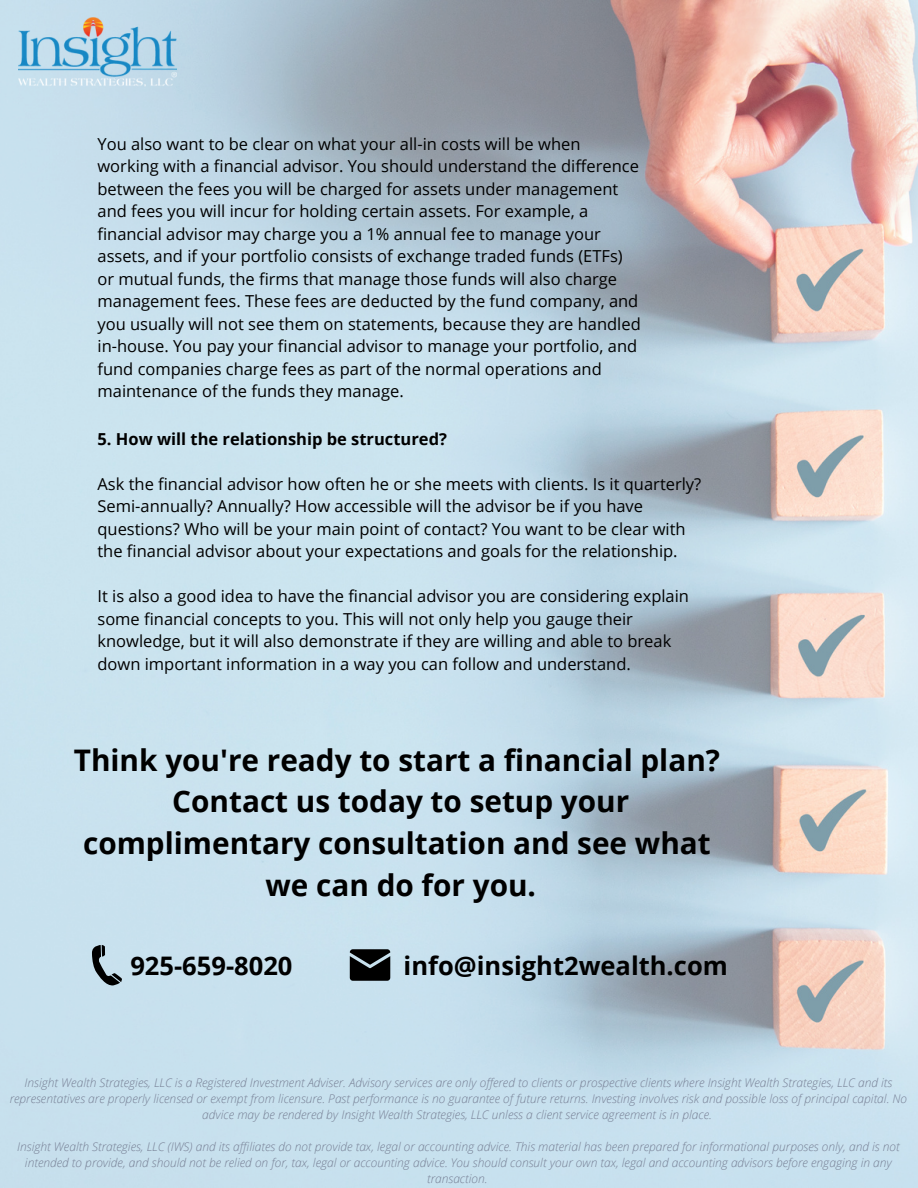
<style>
.page{position:relative;width:918px;height:1188px;background:#fff}
.page>*{position:absolute;margin:0;border:0;box-sizing:border-box;transform-origin:0 0}
.t1{font:700 29.7px/41.7px "Open Sans";color:#000;text-align:center}
.t2{font:700 25.5px "Open Sans";color:#000}
.t3{font:16.5px/22.5px "Open Sans";color:#000}
.t4{font:700 16.5px "Open Sans";color:#000}
.t5{font:italic 300 12px/16px "Open Sans";color:#778095;text-align:center}
</style>
<div class="page">
<img style="left:0;top:0;width:918px;height:1188px">
<img style="left:18px;top:18px;width:159px;height:68px">
<svg style="left:92px;top:945px;width:30px;height:41px"></svg>
<svg style="left:350px;top:949px;width:40px;height:32px"></svg>
<p class="t3" style="left:97px;top:132px;width:545px">You also want to be clear on what your all-in costs will be when working with a financial advisor. You should understand the difference between the fees you will be charged for assets under management and fees you will incur for holding certain assets. For example, a financial advisor may charge you a 1% annual fee to manage your assets, and if your portfolio consists of exchange traded funds (ETFs) or mutual funds, the firms that manage those funds will also charge management fees. These fees are deducted by the fund company, and you usually will not see them on statements, because they are handled in-house. You pay your financial advisor to manage your portfolio, and fund companies charge fees as part of the normal operations and maintenance of the funds they manage.</p>
<p class="t4" style="left:97px;top:427px;width:351px">5. How will the relationship be structured?</p>
<p class="t3" style="left:97px;top:472px;width:605px">Ask the financial advisor how often he or she meets with clients. Is it quarterly?<br>Semi-annually? Annually? How accessible will the advisor be if you have questions? Who will be your main point of contact? You want to be clear with the financial advisor about your expectations and goals for the relationship.</p>
<p class="t3" style="left:97px;top:585px;width:593px">It is also a good idea to have the financial advisor you are considering explain some financial concepts to you. This will not only help you gauge their knowledge, but it will also demonstrate if they are willing and able to break down important information in a way you can follow and understand.</p>
<h1 class="t1" style="left:74px;top:738px;width:648px">Think you're ready to start a financial plan?<br>Contact us today to setup your complimentary consultation and see what we can do for you.</h1>
<h2 class="t2" style="left:130px;top:948px;width:164px">925-659-8020</h2>
<h2 class="t2" style="left:404px;top:948px;width:326px">info@insight2wealth.com</h2>
<p class="t5" style="left:10px;top:1074px;width:899px">Insight Wealth Strategies, LLC is a Registered Investment Adviser. Advisory services are only offered to clients or prospective clients where Insight Wealth Strategies, LLC and its representatives are properly licensed or exempt from licensure. Past performance is no guarantee of future returns. Investing involves risk and possible loss of principal capital. No advice may be rendered by Insight Wealth Strategies, LLC unless a client service agreement is in place.</p>
<p class="t5" style="left:17px;top:1138px;width:884px">Insight Wealth Strategies, LLC (IWS) and its affiliates do not provide tax, legal or accounting advice. This material has been prepared for informational purposes only, and is not intended to provide, and should not be relied on for, tax, legal or accounting advice. You should consult your own tax, legal and accounting advisors before engaging in any transaction.</p>
</div>
